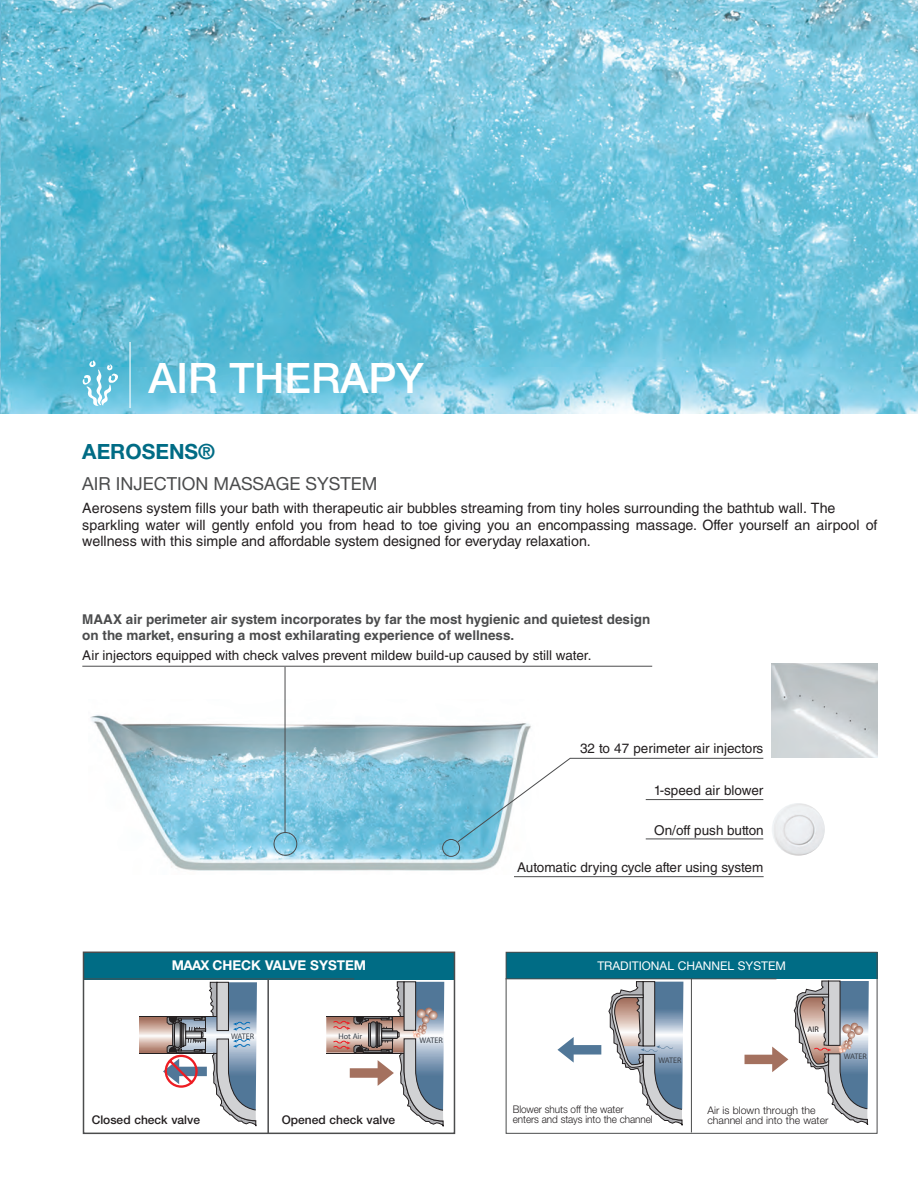
<style>
.page{position:relative;width:918px;height:1188px;background:#fff}
.page>*{position:absolute;margin:0;border:0;box-sizing:border-box;transform-origin:0 0}
.t1{font:500 42px "Helvetica Neue LT Std";color:#fff}
.t2{font:700 21px "Helvetica Neue LT Std";color:#006c85}
.t3{font:18px "Helvetica Neue LT Std";color:#4b4c4d}
.t4{font:14.25px/16.5px "Helvetica LT Std";color:#231f20}
.description_system{font:700 13.5px/16.5px "Helvetica LT Std";color:#4b4c4d}
.description_system-2{font:13.5px "Helvetica LT Std";color:#231f20}
._02_Product_Name{font:13.5px "Helvetica LT Std";color:#231f20}
.t5{font:700 13.5px "Helvetica Neue LT Std";color:#fff}
.t6{font:700 13.5px "Helvetica Neue";color:#231f20}
.texte{font:500 12px "Helvetica Neue LT Std";color:#231f20}
.t7{font:12px "Helvetica Neue LT Std";color:#fff}
.t8{font:10.8px "Helvetica Neue";color:#3a4049}
.texte-2{font:300 10.5px/9.9px "Helvetica Neue LT Std";letter-spacing:-.01em;color:#231f20;scale:.95 1}
.texte-3{font:300 10.5px/9.9px "Helvetica Neue LT Std";letter-spacing:-.01em;color:#231f20}
.t9{font:8.1px "Myriad";color:#3a4049}
.t10{font:8.1px "Myriad";color:#231f20}
</style>
<div class="page">
<img style="left:1px;top:0;width:917px;height:414px">
<hr style="left:129px;top:342px;width:2px;height:66px;background:#fff">
<svg style="left:83px;top:361px;width:35px;height:45px"></svg>
<img style="left:90px;top:700px;width:441px;height:171px">
<img style="left:772px;top:664px;width:106px;height:94px">
<hr style="left:82px;top:666px;width:570px;height:1px;background:#4b4c4d">
<div style="left:274px;top:832px;width:23px;height:24px;border:1px solid #4b4c4d;border-radius:50%"></div>
<hr style="left:285px;top:667px;width:1px;height:165px;background:#4b4c4d">
<div style="left:442px;top:839px;width:18px;height:18px;border:1px solid #4b4c4d;border-radius:50%"></div>
<svg style="left:457px;top:758px;width:307px;height:85px"></svg>
<hr style="left:646px;top:839px;width:117px;height:1px;background:#4b4c4d">
<hr style="left:646px;top:799px;width:117px;height:1px;background:#4b4c4d">
<hr style="left:514px;top:876px;width:250px;height:1px;background:#4b4c4d">
<img style="left:772px;top:803px;width:53px;height:53px;border-radius:26px">
<div style="left:83px;top:952px;width:372px;height:27px;background:#006c85"></div>
<svg style="left:140px;top:1017px;width:23px;height:36px"></svg>
<hr style="left:140px;top:1016px;width:77px;height:1px;background:#231f20">
<hr style="left:140px;top:1053px;width:77px;height:1px;background:#231f20">
<svg style="left:163px;top:982px;width:94px;height:145px"></svg>
<div style="left:83px;top:952px;width:372px;height:182px;border:2px solid #4b4c4d"></div>
<svg style="left:326px;top:979px;width:118px;height:148px"></svg>
<hr style="left:267px;top:979px;width:2px;height:155px;background:#4b4c4d">
<hr style="left:83px;top:979px;width:271px;height:1px;background:#4b4c4d">
<div style="left:506px;top:952px;width:371px;height:27px;background:#006c85"></div>
<svg style="left:557px;top:1037px;width:44px;height:26px"></svg>
<svg style="left:609px;top:981px;width:75px;height:145px"></svg>
<div style="left:506px;top:952px;width:371px;height:182px;border:1px solid #4b4c4d"></div>
<svg style="left:745px;top:1047px;width:43px;height:25px"></svg>
<svg style="left:794px;top:980px;width:75px;height:145px"></svg>
<hr style="left:691px;top:979px;width:1px;height:153px;background:#4b4c4d">
<hr style="left:506px;top:979px;width:270px;height:1px;background:#4b4c4d">
<img style="left:0;top:0;width:1px;height:414px">
<p class="t1" style="left:148px;top:353px;width:277px">AIR THERAPY</p>
<p class="t2" style="left:82px;top:438px;width:134px">AEROSENS®</p>
<p class="t3" style="left:82px;top:473px;width:297px">AIR INJECTION MASSAGE SYSTEM</p>
<p class="t4" style="left:82px;top:500px;width:797px">Aerosens system fills your bath with therapeutic air bubbles streaming from tiny holes surrounding the bathtub wall. The sparkling water will gently enfold you from head to toe giving you an encompassing massage. Offer yourself an airpool of wellness with this simple and affordable system designed for everyday relaxation.</p>
<p class="t6" style="left:397px;top:528px;width:41px">MAAX</p>
<p class="t8" style="left:556px;top:530px;width:63px">Closed valve</p>
<p class="description_system" style="left:82px;top:610px;width:570px">MAAX air perimeter air system incorporates by far the most hygienic and quietest design on the market, ensuring a most exhilarating experience of wellness.</p>
<p class="description_system-2" style="left:82px;top:648px;width:511px">Air injectors equipped with check valves prevent mildew build-up caused by still water.</p>
<p class="_02_Product_Name" style="left:580px;top:741px;width:185px">32 to 47 perimeter air injectors</p>
<p class="_02_Product_Name" style="left:654px;top:782px;width:111px">1-speed air blower</p>
<p class="description_system-2" style="left:654px;top:822px;width:111px">On/off push button</p>
<p class="description_system-2" style="left:517px;top:859px;width:248px">Automatic drying cycle after using system</p>
<p class="t9" style="left:660px;top:793px;width:25px">WATER</p>
<p class="t5" style="left:172px;top:957px;width:196px">MAAX CHECK VALVE SYSTEM</p>
<p class="t7" style="left:597px;top:958px;width:190px">TRADITIONAL CHANNEL SYSTEM</p>
<p class="texte" style="left:92px;top:1113px;width:110px">Closed check valve</p>
<p class="t9" style="left:231px;top:1032px;width:25px">WATER</p>
<p class="t9" style="left:339px;top:1032px;width:25px">Hot Air</p>
<p class="t9" style="left:420px;top:1037px;width:25px">WATER</p>
<p class="t9" style="left:658px;top:1056px;width:25px">WATER</p>
<p class="t10" style="left:807px;top:1025px;width:13px">AIR</p>
<p class="t9" style="left:844px;top:1052px;width:25px">WATER</p>
<p class="t8" style="left:350px;top:1109px;width:58px">the channel</p>
<p class="texte-2" style="left:513px;top:1104px;width:149px">Blower shuts off the water<br>enters and stays into the channel</p>
<p class="t8" style="left:535px;top:1109px;width:68px">into the water</p>
<p class="texte-3" style="left:707px;top:1105px;width:122px">Air is blown through the channel and into the water</p>
<p class="texte" style="left:282px;top:1113px;width:115px">Opened check valve</p>
</div>
